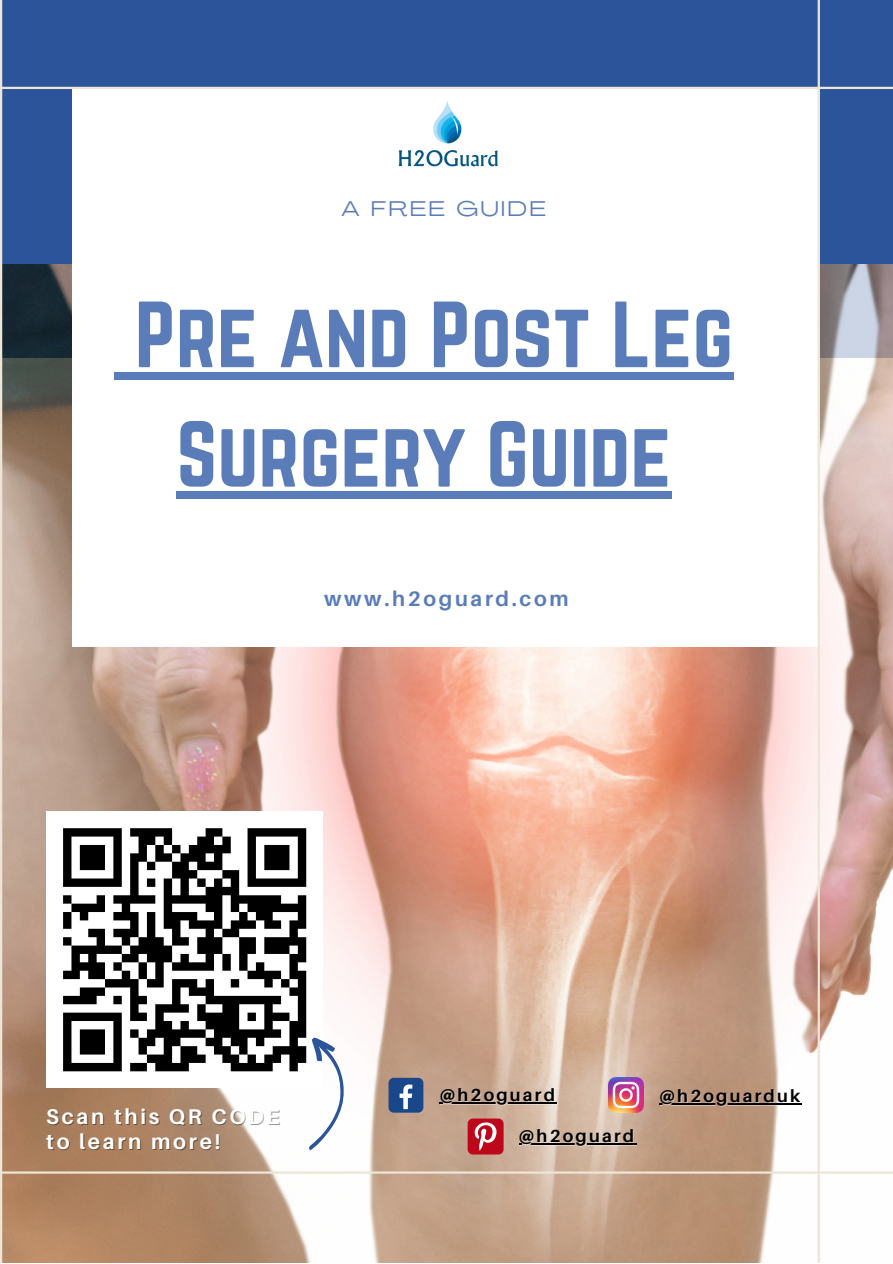
<style>
.page{position:relative;width:893px;height:1264px;background:#fff}
.page>*{position:absolute;margin:0;border:0;box-sizing:border-box;transform-origin:0 0}
.t1{font:82.05px/119.4px "Norwester";color:#5a7db9;text-align:center}
.t2{font:700 21.3px/24.5px "Aileron";letter-spacing:.125em;color:#fff}
.t3{font:21px "Agrandir Grand";letter-spacing:.125em;color:#5a7db9}
.t4{font:700 20.85px "Aileron";letter-spacing:.125em;color:#5a7db9}
.t5{font:700 17.4px "Aileron";letter-spacing:.125em;color:#000}
</style>
<div class="page">
<div style="left:0;top:0;width:892px;height:358px;background:#2b549b"></div>
<img style="left:2px;top:265px;width:890px;height:997px">
<div style="left:73px;top:87px;width:746px;height:560px;background:#fff"></div>
<hr style="left:0;top:0;width:2px;height:1262px;background:#ede5d5">
<hr style="left:817px;top:0;width:2px;height:1262px;background:#ede5d5">
<hr style="left:0;top:87px;width:892px;height:2px;background:#ede5d5">
<hr style="left:0;top:1171px;width:892px;height:2px;background:#ede5d5">
<div style="left:46px;top:811px;width:277px;height:277px;background:#fff"></div>
<svg style="left:63px;top:828px;width:244px;height:244px"></svg>
<svg style="left:298px;top:1037px;width:53px;height:117px"></svg>
<img style="left:608px;top:1077px;width:35px;height:35px">
<div style="left:388px;top:1077px;width:35px;height:35px;background:#1a4789;border-radius:5px"></div>
<svg style="left:399px;top:1084px;width:13px;height:25px"></svg>
<svg style="left:467px;top:1118px;width:36px;height:36px"></svg>
<div style="left:114px;top:372px;width:21px;height:7px;background:#5a7db9"></div>
<div style="left:135px;top:372px;width:598px;height:7px;background:#5a7db9"></div>
<div style="left:176px;top:491px;width:495px;height:8px;background:#5a7db9"></div>
<hr style="left:440px;top:1103px;width:118px;height:1px;background:#fff;opacity:.4">
<hr style="left:439px;top:1102px;width:118px;height:1px;background:#000">
<hr style="left:519px;top:1144px;width:118px;height:1px;background:#fff;opacity:.4">
<hr style="left:518px;top:1143px;width:118px;height:1px;background:#000">
<hr style="left:660px;top:1104px;width:143px;height:1px;background:#fff;opacity:.4">
<hr style="left:659px;top:1103px;width:143px;height:1px;background:#000">
<img style="left:398px;top:101px;width:100px;height:66px">
<p class="t3" style="left:341px;top:200px;width:206px">A FREE GUIDE</p>
<p class="t1" style="left:135px;top:274px;width:600px">Pre and Post Leg<br>Surgery Guide</p>
<p class="t4" style="left:324px;top:585px;width:246px">www.h2oguard.com</p>
<p class="t2" style="left:46px;top:1104px;width:235px">Scan this QR CODE to learn more!</p>
<p class="t5" style="left:439px;top:1084px;width:117px">@h2oguard</p>
<p class="t5" style="left:518px;top:1125px;width:117px">@h2oguard</p>
<p class="t5" style="left:659px;top:1085px;width:142px">@h2oguarduk</p>
</div>
